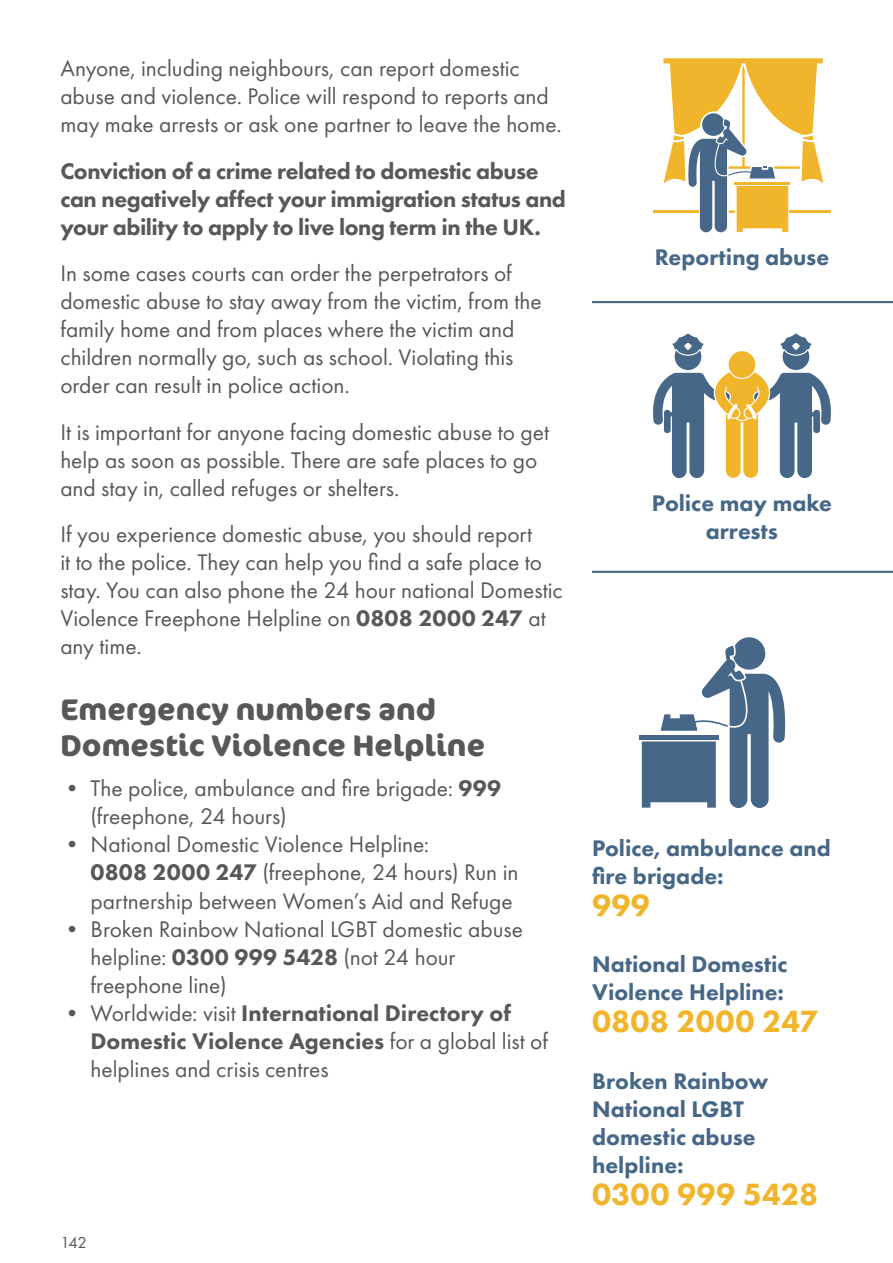
<style>
.page{position:relative;width:893px;height:1263px;background:#fff}
.page>*{position:absolute;margin:0;border:0;box-sizing:border-box;transform-origin:0 0}
.t1{font:800 31.95px "Futura PT";letter-spacing:.005em;color:#f1b52c}
.t2{font:700 29.85px/35.7px "Cocon OT";letter-spacing:.005em;color:#57585a}
.t3{font:23.4px/28px "Futura PT";color:#57585a}
.t4{font:800 23.4px/28px "Futura PT";color:#466788}
.t5{font:800 23.4px/28px "Futura PT";letter-spacing:-.015em;color:#57585a}
.t6{font:16.5px "Futura PT";color:#57585a}
.s1{font-weight:800}
</style>
<div class="page">
<svg style="left:642px;top:637px;width:144px;height:171px"></svg>
<hr style="left:639px;top:735px;width:80px;height:4px;background:#466788">
<hr style="left:592px;top:301px;width:301px;height:2px;background:#466788">
<hr style="left:592px;top:571px;width:301px;height:2px;background:#466788">
<svg style="left:653px;top:333px;width:178px;height:145px"></svg>
<hr style="left:653px;top:210px;width:45px;height:3px;background:#f1b52c">
<hr style="left:790px;top:210px;width:41px;height:3px;background:#f1b52c">
<svg style="left:663px;top:58px;width:160px;height:174px"></svg>
<hr style="left:735px;top:182px;width:55px;height:2px;background:#f1b52c">
<p class="t3" style="left:60px;top:54px;width:503px">Anyone, including neighbours, can report domestic abuse and violence. Police will respond to reports and may make arrests or ask one partner to leave the home.</p>
<p class="t5" style="left:60px;top:156px;width:507px">Conviction of a crime related to domestic abuse can negatively affect your immigration status and your ability to apply to live long term in the UK.</p>
<p class="t3" style="left:60px;top:259px;width:483px">In some cases courts can order the perpetrators of domestic abuse to stay away from the victim, from the family home and from places where the victim and children normally go, such as school. Violating this order can result in police action.</p>
<p class="t3" style="left:60px;top:418px;width:490px">It is important for anyone facing domestic abuse to get help as soon as possible. There are safe places to go and stay in, called refuges or shelters.</p>
<p class="t3" style="left:60px;top:520px;width:504px">If you experience domestic abuse, you should report<br>it to the police. They can help you find a safe place to stay. You can also phone the 24 hour national Domestic Violence Freephone Helpline on <span class="s1">0808 2000 247</span> at any time.</p>
<p class="t2" style="left:60px;top:692px;width:426px">Emergency numbers and<br>Domestic Violence Helpline</p>
<p class="t3" style="left:91px;top:774px;width:412px;text-indent:-30px">• The police, ambulance and fire brigade: <span class="s1">999 </span>(freephone, 24 hours)</p>
<p class="t3" style="left:91px;top:830px;width:429px;text-indent:-30px">• National Domestic Violence Helpline:<br><span class="s1">0808 2000 247</span> (freephone, 24 hours) Run in partnership between Women’s Aid and Refuge</p>
<p class="t3" style="left:91px;top:915px;width:434px;text-indent:-30px">• Broken Rainbow National LGBT domestic abuse helpline: <span class="s1">0300 999 5428</span> (not 24 hour freephone line)</p>
<p class="t3" style="left:91px;top:999px;width:459px;text-indent:-30px">• Worldwide: visit <span class="s1">International Directory of<br>Domestic Violence Agencies</span> for a global list of helplines and crisis centres</p>
<p class="t6" style="left:60px;top:1233px;width:28px">142</p>
<p class="t4" style="left:655px;top:243px;width:176px">Reporting abuse</p>
<p class="t4" style="left:652px;top:489px;width:182px;text-align:center">Police may make arrests</p>
<p class="t4" style="left:592px;top:834px;width:240px">Police, ambulance and fire brigade:</p>
<h1 class="t1" style="left:592px;top:885px;width:60px">999</h1>
<p class="t4" style="left:592px;top:950px;width:197px">National Domestic<br>Violence Helpline:</p>
<h1 class="t1" style="left:592px;top:1002px;width:228px">0808 2000 247</h1>
<p class="t4" style="left:592px;top:1066px;width:178px">Broken Rainbow<br>National LGBT domestic abuse helpline:</p>
<h1 class="t1" style="left:592px;top:1174px;width:228px">0300 999 5428</h1>
</div>
